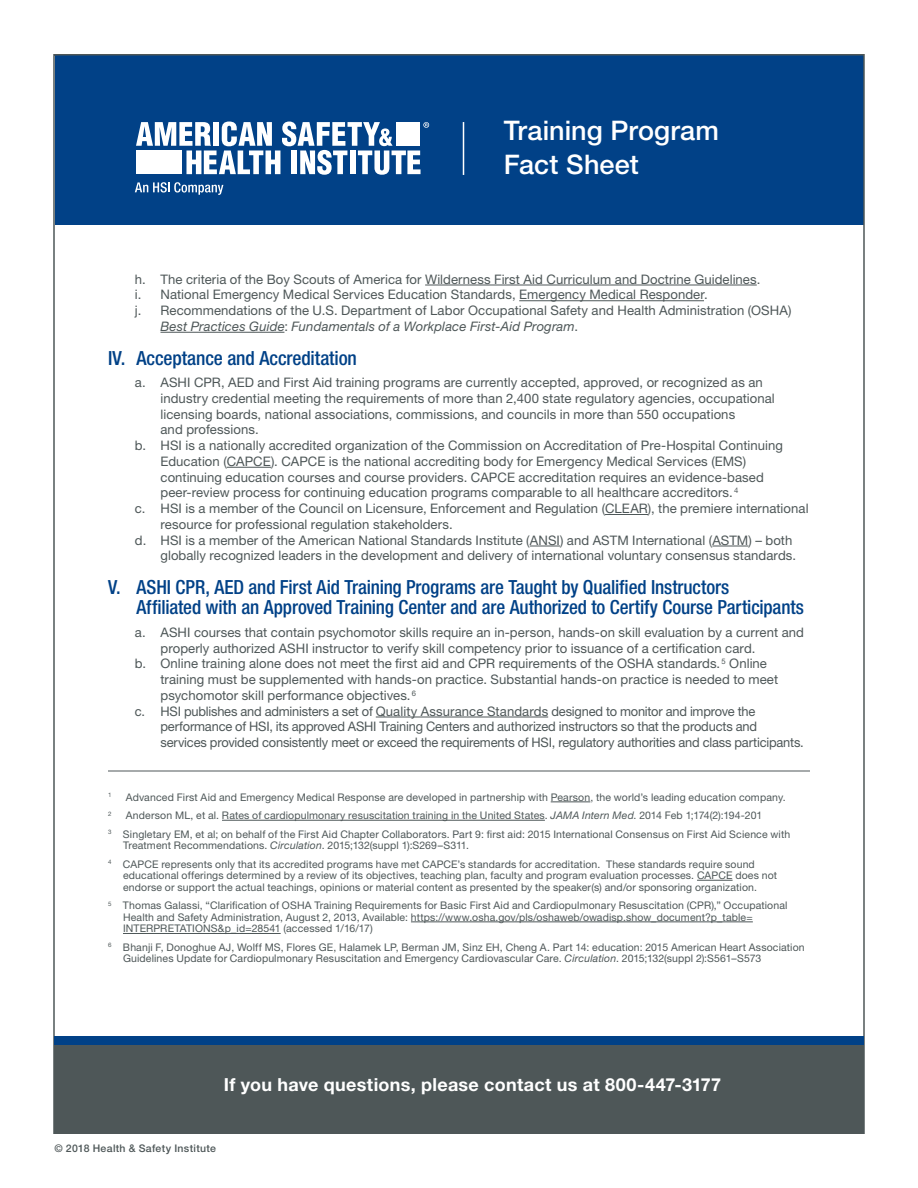
<style>
.page{position:relative;width:918px;height:1188px;background:#fff}
.page>*{position:absolute;margin:0;border:0;box-sizing:border-box;transform-origin:0 0}
.ASHI_BodyCopy{font:500 27px/34.5px "Helvetica Neue LT Std";letter-spacing:.005em;color:#fff}
.ASHI_Subhead{font:500 condensed 19.5px/20.2px "Helvetica Neue LT Std";letter-spacing:-.005em;color:#014187}
.ASHI_CTA{font:700 18px "Helvetica Neue LT Std";letter-spacing:.015em;color:#fff}
.ASHI_BodyCopy-2{font:13.2px "Helvetica Neue LT Std";letter-spacing:.005em;color:#4e5758}
.ASHI_BodyCopy-3{font:13.2px "Helvetica Neue LT Std";letter-spacing:-.015em;color:#4e5758}
.ASHI_BodyCopy-4{font:italic 13.2px "Helvetica Neue LT Std";letter-spacing:.01em;color:#4e5758}
.Footnote{font:10.5px/11.7px "Helvetica Neue LT Std";letter-spacing:.015em;color:#4e5758}
.t1{font:500 10.5px "Helvetica Neue LT Std";letter-spacing:.03em;color:#4e5758}
.Footnote-2{font:6.15px "Helvetica Neue LT Std";color:#4e5758}
.s1{font-style:normal}
.s2{font-style:italic}
</style>
<div class="page">
<div style="left:55px;top:54px;width:809px;height:171px;background:#014187"></div>
<div style="left:54px;top:1039px;width:810px;height:95px;background:#4e5758"></div>
<hr style="left:425px;top:285px;width:332px;height:1px;background:#4e5758">
<hr style="left:519px;top:300px;width:185px;height:1px;background:#4e5758">
<hr style="left:160px;top:332px;width:124px;height:1px;background:#4e5758">
<hr style="left:227px;top:467px;width:44px;height:1px;background:#4e5758">
<hr style="left:605px;top:514px;width:43px;height:1px;background:#4e5758">
<hr style="left:530px;top:546px;width:30px;height:1px;background:#4e5758">
<hr style="left:712px;top:546px;width:36px;height:1px;background:#4e5758">
<hr style="left:376px;top:717px;width:172px;height:1px;background:#4e5758">
<hr style="left:551px;top:802px;width:39px;height:1px;background:#4e5758">
<hr style="left:222px;top:820px;width:323px;height:1px;background:#4e5758">
<hr style="left:697px;top:880px;width:36px;height:1px;background:#4e5758">
<hr style="left:411px;top:922px;width:342px;height:1px;background:#4e5758">
<hr style="left:123px;top:933px;width:158px;height:1px;background:#4e5758">
<hr style="left:463px;top:122px;width:1px;height:53px;background:#fff">
<div style="left:54px;top:1036px;width:810px;height:9px;background:#014187"></div>
<hr style="left:108px;top:771px;width:702px;height:1px;background:#4e5758">
<svg style="left:135px;top:182px;width:88px;height:13px"></svg>
<svg style="left:136px;top:122px;width:293px;height:53px"></svg>
<p class="ASHI_BodyCopy" style="left:504px;top:113px;width:217px">Training Program<br>Fact Sheet</p>
<p class="ASHI_BodyCopy-2" style="left:135px;top:271px;width:627px">h. The criteria of the Boy Scouts of America for Wilderness First Aid Curriculum and Doctrine Guidelines.</p>
<p class="ASHI_BodyCopy-2" style="left:135px;top:287px;width:574px">i. National Emergency Medical Services Education Standards, Emergency Medical Responder.</p>
<p class="ASHI_BodyCopy-2" style="left:135px;top:303px;width:658px">j. Recommendations of the U.S. Department of Labor Occupational Safety and Health Administration (OSHA)</p>
<p class="ASHI_BodyCopy-4" style="left:160px;top:318px;width:419px">Best Practices Guide<span class="s1">:</span> Fundamentals of a Workplace First-Aid Program<span class="s1">.</span></p>
<p class="ASHI_Subhead" style="left:108px;top:347px;width:250px">IV. Acceptance and Accreditation</p>
<p class="ASHI_BodyCopy-2" style="left:135px;top:375px;width:629px">a. ASHI CPR, AED and First Aid training programs are currently accepted, approved, or recognized as an</p>
<p class="ASHI_BodyCopy-2" style="left:160px;top:390px;width:616px">industry credential meeting the requirements of more than 2,400 state regulatory agencies, occupational</p>
<p class="ASHI_BodyCopy-2" style="left:160px;top:406px;width:576px">licensing boards, national associations, commissions, and councils in more than 550 occupations</p>
<p class="ASHI_BodyCopy-2" style="left:160px;top:422px;width:100px">and professions.</p>
<p class="ASHI_BodyCopy-2" style="left:135px;top:438px;width:649px">b. HSI is a nationally accredited organization of the Commission on Accreditation of Pre-Hospital Continuing</p>
<p class="ASHI_BodyCopy-2" style="left:160px;top:453px;width:587px">Education (CAPCE). CAPCE is the national accrediting body for Emergency Medical Services (EMS)</p>
<p class="ASHI_BodyCopy-2" style="left:160px;top:469px;width:605px">continuing education courses and course providers. CAPCE accreditation requires an evidence-based</p>
<p class="ASHI_BodyCopy-2" style="left:160px;top:485px;width:579px">peer-review process for continuing education programs comparable to all healthcare accreditors. <sup>4</sup></p>
<p class="ASHI_BodyCopy-2" style="left:135px;top:501px;width:675px">c. HSI is a member of the Council on Licensure, Enforcement and Regulation (CLEAR), the premiere international</p>
<p class="ASHI_BodyCopy-2" style="left:160px;top:516px;width:294px">resource for professional regulation stakeholders.</p>
<p class="ASHI_BodyCopy-2" style="left:135px;top:532px;width:659px">d. HSI is a member of the American National Standards Institute (ANSI) and ASTM International (ASTM) – both</p>
<p class="ASHI_BodyCopy-2" style="left:160px;top:548px;width:637px">globally recognized leaders in the development and delivery of international voluntary consensus standards.</p>
<p class="ASHI_Subhead" style="left:136px;top:577px;width:669px;text-indent:-28px">V. ASHI CPR, AED and First Aid Training Programs are Taught by Qualified Instructors<br>Affiliated with an Approved Training Center and are Authorized to Certify Course Participants</p>
<p class="ASHI_BodyCopy-2" style="left:135px;top:624px;width:671px">a. ASHI courses that contain psychomotor skills require an in-person, hands-on skill evaluation by a current and</p>
<p class="ASHI_BodyCopy-2" style="left:160px;top:640px;width:596px">properly authorized ASHI instructor to verify skill competency prior to issuance of a certification card.</p>
<p class="ASHI_BodyCopy-2" style="left:135px;top:656px;width:634px">b. Online training alone does not meet the first aid and CPR requirements of the OSHA standards. <sup>5</sup> Online</p>
<p class="ASHI_BodyCopy-2" style="left:160px;top:672px;width:619px">training must be supplemented with hands-on practice. Substantial hands-on practice is needed to meet</p>
<p class="ASHI_BodyCopy-2" style="left:160px;top:687px;width:257px">psychomotor skill performance objectives. <sup>6</sup></p>
<p class="ASHI_BodyCopy-3" style="left:135px;top:703px;width:622px">c. HSI publishes and administers a set of Quality Assurance Standards designed to monitor and improve the</p>
<p class="ASHI_BodyCopy-3" style="left:161px;top:719px;width:598px">performance of HSI, its approved ASHI Training Centers and authorized instructors so that the products and</p>
<p class="ASHI_BodyCopy-3" style="left:161px;top:735px;width:645px">services provided consistently meet or exceed the requirements of HSI, regulatory authorities and class participants.</p>
<p class="Footnote-2" style="left:108px;top:791px;width:5px">1</p>
<p class="Footnote" style="left:126px;top:791px;width:661px">Advanced First Aid and Emergency Medical Response are developed in partnership with Pearson, the world’s leading education company.</p>
<p class="Footnote-2" style="left:108px;top:810px;width:5px">2</p>
<p class="Footnote" style="left:126px;top:809px;width:638px">Anderson ML, et al. Rates of cardiopulmonary resuscitation training in the United States. <span class="s2">JAMA Intern Med</span>. 2014 Feb 1;174(2):194-201</p>
<p class="Footnote" style="left:123px;top:828px;width:669px;text-indent:-15px"><sup>3</sup> Singletary EM, et al; on behalf of the First Aid Chapter Collaborators. Part 9: first aid: 2015 International Consensus on First Aid Science with<br>Treatment Recommendations. <span class="s2">Circulation</span>. 2015;132(suppl 1):S269–S311.</p>
<p class="Footnote" style="left:123px;top:858px;width:656px;text-indent:-15px"><sup>4</sup> CAPCE represents only that its accredited programs have met CAPCE’s standards for accreditation. These standards require sound educational offerings determined by a review of its objectives, teaching plan, faculty and program evaluation processes. CAPCE does not endorse or support the actual teachings, opinions or material content as presented by the speaker(s) and/or sponsoring organization.</p>
<p class="Footnote" style="left:123px;top:899px;width:666px;text-indent:-15px"><sup>5</sup> Thomas Galassi, “Clarification of OSHA Training Requirements for Basic First Aid and Cardiopulmonary Resuscitation (CPR),” Occupational<br>Health and Safety Administration, August 2, 2013, Available: https://www.osha.gov/pls/oshaweb/owadisp.show_document?p_table=<br>INTERPRETATIONS&amp;p_id=28541 (accessed 1/16/17)</p>
<p class="Footnote" style="left:123px;top:941px;width:683px;text-indent:-15px"><sup>6</sup> Bhanji F, Donoghue AJ, Wolff MS, Flores GE, Halamek LP, Berman JM, Sinz EH, Cheng A. Part 14: education: 2015 American Heart Association<br>Guidelines Update for Cardiopulmonary Resuscitation and Emergency Cardiovascular Care. <span class="s2">Circulation</span>. 2015;132(suppl 2):S561–S573</p>
<p class="ASHI_CTA" style="left:224px;top:1074px;width:499px">If you have questions, please contact us at 800-447-3177</p>
<p class="t1" style="left:54px;top:1142px;width:163px">© 2018 Health &amp; Safety Institute</p>
</div>
